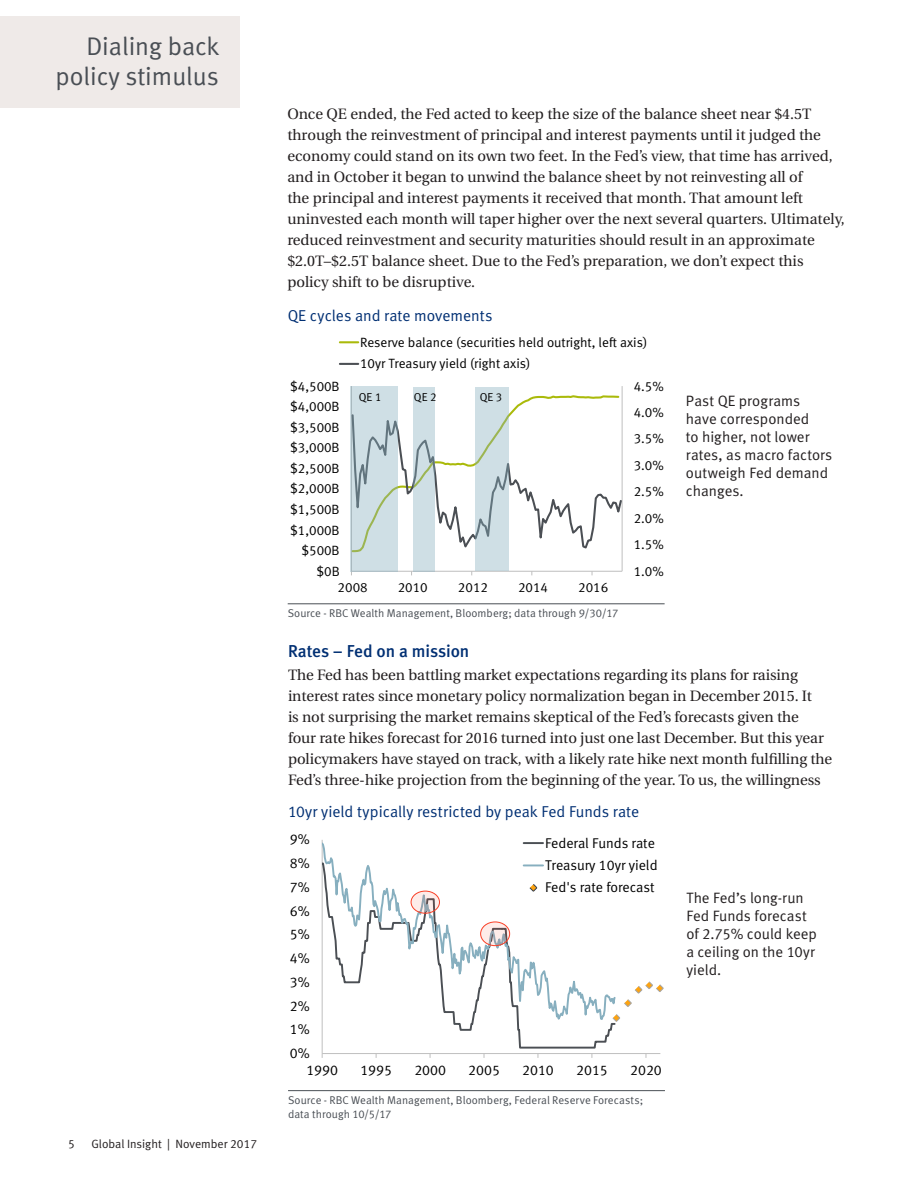
<style>
.page{position:relative;width:918px;height:1188px;background:#fff}
.page>*{position:absolute;margin:0;border:0;box-sizing:border-box;transform-origin:0 0}
.F_B_Sub-title_-_slat{font:25.5px/30px "Meta Normal LF";color:#4a4f55;text-align:right}
.Text_Headline{font:17.25px "Meta Medium LF";letter-spacing:-.005em;color:#002f73}
.Graph_Diagram_Header{font:15.75px "Meta Normal LF";color:#002f73}
.Body_Copy_Big{font:15px/21px "Utopia";color:#231f20}
.Table_Graph_Chart_te{font:15px/18px "Meta Normal LF";color:#231f20}
.t1{font:14.1px/22.4px "Meta Normal LF";color:#000}
.t2{font:13.5px/21.6px "Meta Normal LF";color:#000}
.t3{font:12px "Meta Normal LF";color:#231f20}
.t4{font:11.55px "Meta Normal LF";color:#000}
.Table_Graph_Chart_So{font:11.25px/13.5px "Meta Normal LF";letter-spacing:.005em;color:#4a4f55}
</style>
<div class="page">
<div style="left:0;top:16px;width:239px;height:92px;background:#efeae8"></div>
<hr style="left:288px;top:1090px;width:377px;height:1px;background:#4a4f55">
<hr style="left:322px;top:840px;width:1px;height:214px;background:#bfbfbf">
<svg style="left:322px;top:841px;width:342px;height:217px"></svg>
<div style="left:411px;top:891px;width:29px;height:22px;background:#f93f26;border-radius:50%;opacity:.1"></div>
<div style="left:411px;top:891px;width:29px;height:23px;border:1px solid #f93f26;border-radius:50%"></div>
<div style="left:481px;top:922px;width:29px;height:24px;background:#f93f26;border-radius:50%;opacity:.1"></div>
<div style="left:480px;top:921px;width:30px;height:25px;border:1px solid #f93f26;border-radius:50%"></div>
<hr style="left:288px;top:604px;width:377px;height:1px;background:#4a4f55">
<hr style="left:622px;top:386px;width:1px;height:185px;background:#bfbfbf">
<hr style="left:351px;top:571px;width:271px;height:1px;background:#bfbfbf">
<svg style="left:398px;top:394px;width:225px;height:162px"></svg>
<svg style="left:340px;top:341px;width:18px;height:2px"></svg>
<svg style="left:340px;top:363px;width:18px;height:2px"></svg>
<div style="left:414px;top:387px;width:21px;height:185px;background:#87afbf;opacity:.4"></div>
<div style="left:475px;top:387px;width:34px;height:184px;background:#87afbf;opacity:.4"></div>
<div style="left:351px;top:386px;width:47px;height:186px;background:#87afbf;opacity:.4"></div>
<p class="F_B_Sub-title_-_slat" style="left:56px;top:31px;width:165px">Dialing back policy stimulus</p>
<p class="t3" style="left:68px;top:1136px;width:8px">5</p>
<p class="t3" style="left:91px;top:1136px;width:167px">Global Insight | November 2017</p>
<p class="Body_Copy_Big" style="left:287px;top:104px;width:559px">Once QE ended, the Fed acted to keep the size of the balance sheet near $4.5T through the reinvestment of principal and interest payments until it judged the economy could stand on its own two feet. In the Fed’s view, that time has arrived, and in October it began to unwind the balance sheet by not reinvesting all of<br>the principal and interest payments it received that month. That amount left uninvested each month will taper higher over the next several quarters. Ultimately, reduced reinvestment and security maturities should result in an approximate $2.0T–$2.5T balance sheet. Due to the Fed’s preparation, we don’t expect this policy shift to be disruptive.</p>
<p class="Graph_Diagram_Header" style="left:288px;top:306px;width:206px">QE cycles and rate movements</p>
<p class="t2" style="left:290px;top:375px;width:51px">$4,500B</p>
<p class="t2" style="left:290px;top:395px;width:51px">$4,000B</p>
<p class="t2" style="left:290px;top:416px;width:51px">$3,500B</p>
<p class="t2" style="left:290px;top:437px;width:51px">$3,000B</p>
<p class="t2" style="left:290px;top:457px;width:51px">$2,500B</p>
<p class="t2" style="left:290px;top:478px;width:51px">$2,000B</p>
<p class="t2" style="left:290px;top:498px;width:51px">$1,500B</p>
<p class="t2" style="left:290px;top:519px;width:51px">$1,000B</p>
<p class="t2" style="left:302px;top:540px;width:40px">$500B</p>
<p class="t2" style="left:317px;top:560px;width:25px">$0B</p>
<p class="t2" style="left:360px;top:331px;width:289px">Reserve balance (securities held outright, left axis)<br>10yr Treasury yield (right axis)</p>
<p class="t4" style="left:359px;top:390px;width:24px">QE 1</p>
<p class="t4" style="left:414px;top:390px;width:24px">QE 2</p>
<p class="t4" style="left:480px;top:391px;width:24px">QE 3</p>
<p class="t2" style="left:634px;top:375px;width:32px">4.5%</p>
<p class="t2" style="left:634px;top:401px;width:32px">4.0%</p>
<p class="t2" style="left:634px;top:428px;width:32px">3.5%</p>
<p class="t2" style="left:634px;top:454px;width:32px">3.0%</p>
<p class="t2" style="left:634px;top:481px;width:32px">2.5%</p>
<p class="t2" style="left:634px;top:507px;width:32px">2.0%</p>
<p class="t2" style="left:634px;top:534px;width:32px">1.5%</p>
<p class="t2" style="left:634px;top:560px;width:32px">1.0%</p>
<p class="t2" style="left:338px;top:576px;width:32px">2008</p>
<p class="t2" style="left:398px;top:576px;width:32px">2010</p>
<p class="t2" style="left:458px;top:576px;width:32px">2012</p>
<p class="t2" style="left:518px;top:576px;width:32px">2014</p>
<p class="t2" style="left:578px;top:576px;width:32px">2016</p>
<p class="Table_Graph_Chart_So" style="left:288px;top:607px;width:332px">Source - RBC Wealth Management, Bloomberg; data through 9/30/17</p>
<p class="Table_Graph_Chart_te" style="left:686px;top:392px;width:148px">Past QE programs have corresponded<br>to higher, not lower rates, as macro factors outweigh Fed demand changes.</p>
<p class="Text_Headline" style="left:288px;top:641px;width:183px">Rates – Fed on a mission</p>
<p class="Body_Copy_Big" style="left:288px;top:664px;width:546px">The Fed has been battling market expectations regarding its plans for raising interest rates since monetary policy normalization began in December 2015. It<br>is not surprising the market remains skeptical of the Fed’s forecasts given the<br>four rate hikes forecast for 2016 turned into just one last December. But this year policymakers have stayed on track, with a likely rate hike next month fulfilling the Fed’s three-hike projection from the beginning of the year. To us, the willingness</p>
<p class="Graph_Diagram_Header" style="left:288px;top:803px;width:353px">10yr yield typically restricted by peak Fed Funds rate</p>
<p class="t1" style="left:290px;top:828px;width:21px">9%</p>
<p class="t1" style="left:290px;top:852px;width:21px">8%</p>
<p class="t1" style="left:290px;top:876px;width:21px">7%</p>
<p class="t1" style="left:290px;top:900px;width:21px">6%</p>
<p class="t1" style="left:290px;top:923px;width:21px">5%</p>
<p class="t1" style="left:290px;top:947px;width:21px">4%</p>
<p class="t1" style="left:290px;top:971px;width:21px">3%</p>
<p class="t1" style="left:290px;top:995px;width:21px">2%</p>
<p class="t1" style="left:290px;top:1018px;width:21px">1%</p>
<p class="t1" style="left:290px;top:1042px;width:21px">0%</p>
<p class="t1" style="left:545px;top:831px;width:114px">Federal Funds rate<br>Treasury 10yr yield<br>Fed's rate forecast</p>
<p class="t1" style="left:306px;top:1059px;width:33px">1990</p>
<p class="t1" style="left:360px;top:1059px;width:33px">1995</p>
<p class="t1" style="left:414px;top:1059px;width:33px">2000</p>
<p class="t1" style="left:468px;top:1059px;width:33px">2005</p>
<p class="t1" style="left:522px;top:1059px;width:33px">2010</p>
<p class="t1" style="left:576px;top:1059px;width:33px">2015</p>
<p class="t1" style="left:630px;top:1059px;width:33px">2020</p>
<p class="Table_Graph_Chart_So" style="left:288px;top:1094px;width:357px">Source - RBC Wealth Management, Bloomberg, Federal Reserve Forecasts; data through 10/5/17</p>
<p class="Table_Graph_Chart_te" style="left:686px;top:888px;width:132px">The Fed’s long-run<br>Fed Funds forecast of 2.75% could keep a ceiling on the 10yr yield.</p>
</div>
